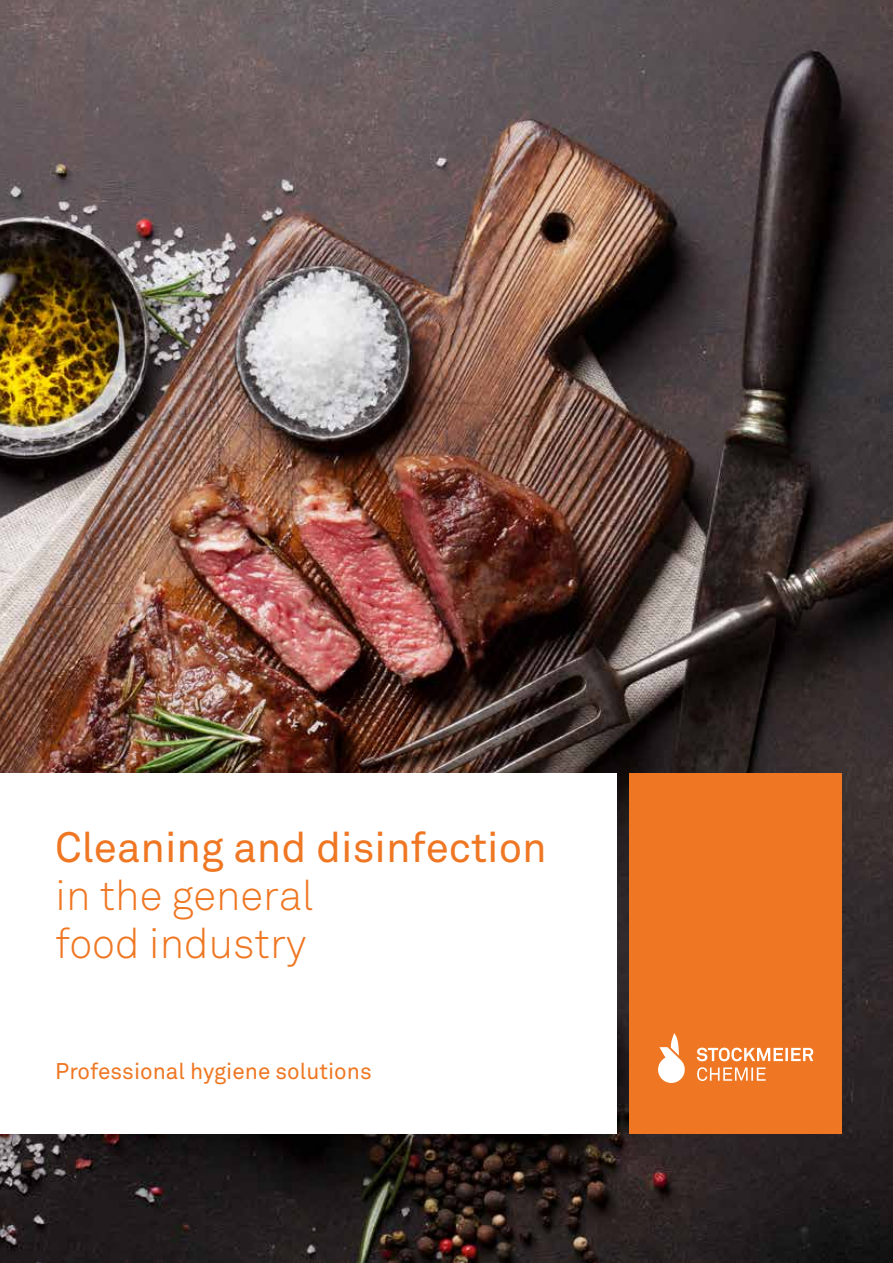
<style>
.page{position:relative;width:893px;height:1263px;background:#fff}
.page>*{position:absolute;margin:0;border:0;box-sizing:border-box;transform-origin:0 0}
.t1{font:300 42px/48px "Akkurat Std";color:#ef7723}
.t2{font:42px "Akkurat Std";color:#ef7723}
.t3{font:22.5px "Akkurat Std";color:#ef7723}
</style>
<div class="page">
<img style="left:0;top:0;width:893px;height:1263px">
<div style="left:0;top:774px;width:617px;height:360px;background:#fff"></div>
<div style="left:629px;top:774px;width:213px;height:360px;background:#ef7723"></div>
<svg style="left:697px;top:1067px;width:69px;height:14px"></svg>
<svg style="left:697px;top:1047px;width:116px;height:14px"></svg>
<svg style="left:658px;top:1033px;width:27px;height:50px"></svg>
<h1 class="t2" style="left:55px;top:823px;width:493px">Cleaning and disinfection</h1>
<h1 class="t1" style="left:55px;top:871px;width:260px">in the general food industry</h1>
<p class="t3" style="left:55px;top:1058px;width:318px">Professional hygiene solutions</p>
</div>
